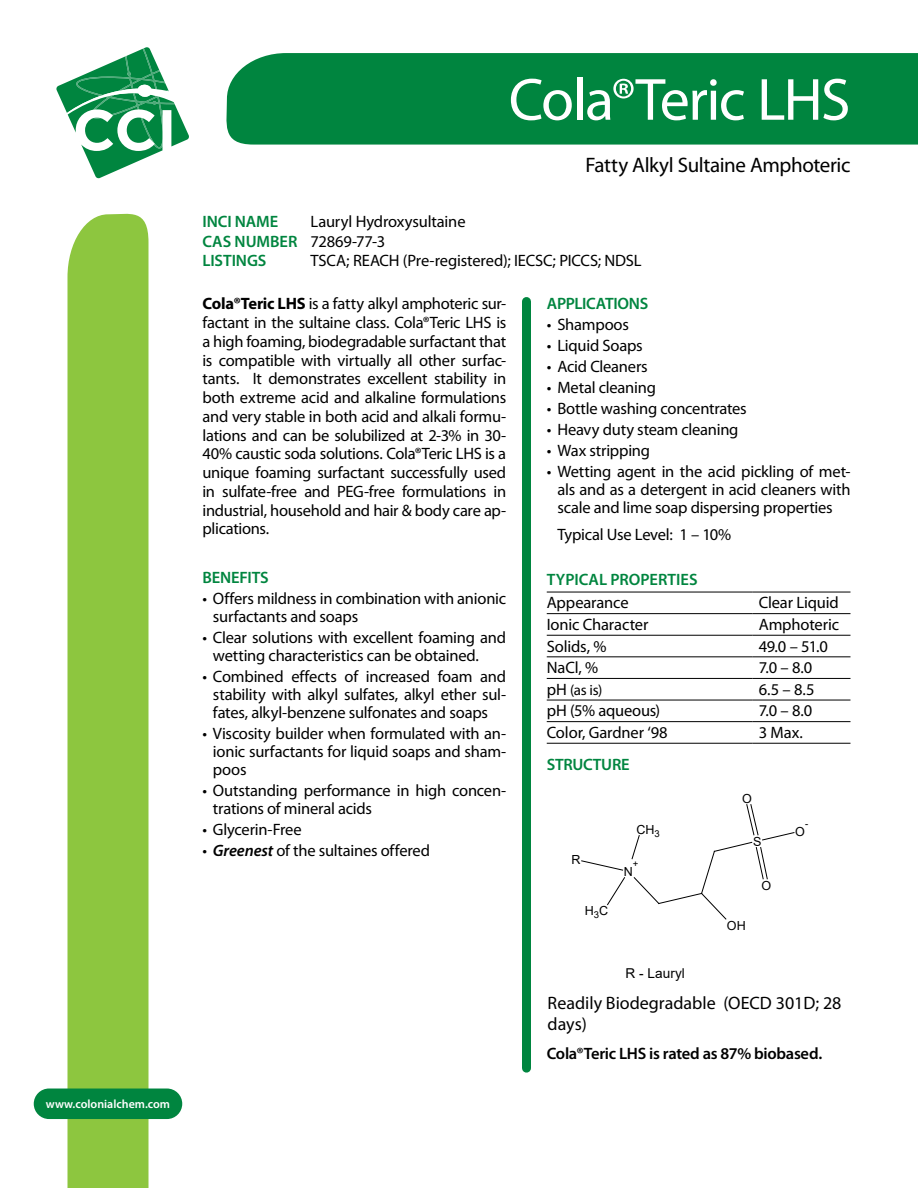
<style>
.page{position:relative;width:918px;height:1188px;background:#fff}
.page>*{position:absolute;margin:0;border:0;box-sizing:border-box;transform-origin:0 0}
.t1{font:60px "Myriad Pro";letter-spacing:-.03em;color:#fff}
.t2{font:21px "Myriad Pro";letter-spacing:-.02em;color:#000}
.t3{font:18px/21.6px "Myriad Pro";color:#000}
.t4{font:16.5px/18.8px "Myriad Pro";letter-spacing:-.015em;color:#000;text-align:justify}
.t5{font:600 16.5px "Myriad Pro";letter-spacing:-.01em;color:#00853f}
.t6{font:600 16.5px "Myriad Pro";letter-spacing:-.02em;color:#000}
.t7{font:15px "Myriad Pro";color:#000}
.t8{font:13.65px "Arial";letter-spacing:.005em;color:#000}
.t9{font:12.45px "Arial";color:#000}
.t10{font:600 12px "Myriad Pro";color:#fff}
.t11{font:9.45px "Arial";color:#000}
.s1{font-weight:600;color:#00853f}
.s2{font-weight:700}
.s3{font-weight:600;font-style:italic}
.s4{font-size:16.5px}
</style>
<div class="page">
<div style="left:226px;top:53px;width:692px;height:92px;background:#00853f"></div>
<svg style="left:56px;top:47px;width:133px;height:131px"></svg>
<div style="left:68px;top:213px;width:80px;height:975px;background:#8dc63f"></div>
<div style="left:34px;top:1089px;width:148px;height:30px;background:#00853f;border-radius:15px"></div>
<div style="left:522px;top:301px;width:9px;height:767px;background:#00853f"></div>
<hr style="left:753px;top:592px;width:97px;height:1px;background:#000">
<hr style="left:547px;top:635px;width:206px;height:1px;background:#000">
<hr style="left:753px;top:635px;width:97px;height:1px;background:#000">
<hr style="left:547px;top:592px;width:206px;height:1px;background:#000">
<hr style="left:547px;top:656px;width:206px;height:1px;background:#000">
<hr style="left:753px;top:656px;width:97px;height:1px;background:#000">
<hr style="left:547px;top:678px;width:206px;height:1px;background:#000">
<hr style="left:753px;top:678px;width:97px;height:1px;background:#000">
<hr style="left:547px;top:700px;width:206px;height:1px;background:#000">
<hr style="left:753px;top:700px;width:97px;height:1px;background:#000">
<hr style="left:547px;top:721px;width:206px;height:1px;background:#000">
<hr style="left:753px;top:721px;width:97px;height:1px;background:#000">
<hr style="left:547px;top:743px;width:206px;height:1px;background:#000">
<hr style="left:753px;top:743px;width:97px;height:1px;background:#000">
<hr style="left:547px;top:613px;width:206px;height:1px;background:#000">
<hr style="left:753px;top:613px;width:97px;height:1px;background:#000">
<svg style="left:581px;top:804px;width:214px;height:116px"></svg>
<p class="t10" style="left:46px;top:1097px;width:126px">www.colonialchem.com</p>
<h1 class="t1" style="left:509px;top:63px;width:343px">Cola®Teric LHS</h1>
<p class="t2" style="left:586px;top:152px;width:266px">Fatty Alkyl Sultaine Amphoteric</p>
<p class="t4" style="left:202px;top:212px;width:265px;line-height:19.5px;text-align:left;text-indent:108px">Lauryl Hydroxysultaine<br><span class="s1">CAS NUMBER</span> 72869-77-3<br><span class="s1">LISTINGS</span></p>
<p class="t5" style="left:202px;top:211px;width:77px">INCI NAME</p>
<p class="t4" style="left:310px;top:251px;width:333px">TSCA; REACH (Pre-registered); IECSC; PICCS; NDSL</p>
<p class="t4" style="left:202px;top:294px;width:305px"><span class="s2">Cola®Teric LHS</span> is a fatty alkyl amphoteric sur&shy;factant in the sultaine class. Cola®Teric LHS is a high foaming, biodegradable surfactant that is compatible with virtually all other surfac&shy;tants. It demonstrates excellent stability in both extreme acid and alkaline formulations and very stable in both acid and alkali formu&shy;lations and can be solubilized at 2-3% in 30- 40% caustic soda solutions. Cola®Teric LHS is a unique foaming surfactant successfully used in sulfate-free and PEG-free formulations in industrial, household and hair &amp; body care ap&shy;plications.</p>
<p class="t5" style="left:202px;top:567px;width:68px">BENEFITS</p>
<p class="t4" style="left:213px;top:589px;width:295px;line-height:18px;text-indent:-10px">• Offers mildness in combination with anionic surfactants and soaps</p>
<p class="t4" style="left:213px;top:628px;width:295px;line-height:18px;text-indent:-10px">• Clear solutions with excellent foaming and wetting characteristics can be obtained.</p>
<p class="t4" style="left:213px;top:667px;width:295px;line-height:18px;text-indent:-10px">• Combined effects of increased foam and stability with alkyl sulfates, alkyl ether sul&shy;fates, alkyl-benzene sulfonates and soaps</p>
<p class="t4" style="left:213px;top:724px;width:295px;line-height:18px;text-indent:-10px">• Viscosity builder when formulated with an&shy;ionic surfactants for liquid soaps and sham&shy;poos</p>
<p class="t4" style="left:213px;top:781px;width:295px;line-height:18px;text-indent:-10px">• Outstanding performance in high concen&shy;trations of mineral acids</p>
<p class="t4" style="left:202px;top:819px;width:101px">• Glycerin-Free</p>
<p class="t4" style="left:202px;top:840px;width:229px">• <span class="s3">Greenest</span> of the sultaines offered</p>
<p class="t5" style="left:547px;top:293px;width:103px">APPLICATIONS</p>
<p class="t4" style="left:547px;top:315px;width:83px">• Shampoos</p>
<p class="t4" style="left:547px;top:336px;width:97px">• Liquid Soaps</p>
<p class="t4" style="left:547px;top:357px;width:102px">• Acid Cleaners</p>
<p class="t4" style="left:547px;top:378px;width:110px">• Metal cleaning</p>
<p class="t4" style="left:547px;top:399px;width:201px">• Bottle washing concentrates</p>
<p class="t4" style="left:547px;top:420px;width:193px">• Heavy duty steam cleaning</p>
<p class="t4" style="left:547px;top:441px;width:105px">• Wax stripping</p>
<p class="t4" style="left:557px;top:463px;width:295px;line-height:18px;text-indent:-10px">• Wetting agent in the acid pickling of met&shy;als and as a detergent in acid cleaners with scale and lime soap dispersing properties</p>
<p class="t4" style="left:557px;top:525px;width:175px">Typical Use Level: 1 – 10%</p>
<p class="t5" style="left:547px;top:569px;width:152px">TYPICAL PROPERTIES</p>
<p class="t4" style="left:547px;top:593px;width:83px">Appearance</p>
<p class="t4" style="left:759px;top:593px;width:82px">Clear Liquid</p>
<p class="t4" style="left:547px;top:615px;width:103px">Ionic Character</p>
<p class="t4" style="left:759px;top:615px;width:82px">Amphoteric</p>
<p class="t4" style="left:547px;top:636px;width:61px">Solids, %</p>
<p class="t4" style="left:759px;top:636px;width:71px">49.0 – 51.0</p>
<p class="t4" style="left:547px;top:658px;width:53px">NaCl, %</p>
<p class="t4" style="left:759px;top:658px;width:55px">7.0 – 8.0</p>
<p class="t7" style="left:547px;top:681px;width:57px"><span class="s4">pH</span> (as is)</p>
<p class="t4" style="left:759px;top:680px;width:57px">6.5 – 8.5</p>
<p class="t4" style="left:547px;top:701px;width:115px">pH (5% aqueous)</p>
<p class="t4" style="left:759px;top:701px;width:55px">7.0 – 8.0</p>
<p class="t4" style="left:547px;top:723px;width:122px">Color, Gardner ‘98</p>
<p class="t4" style="left:759px;top:723px;width:46px">3 Max.</p>
<p class="t5" style="left:547px;top:754px;width:84px">STRUCTURE</p>
<p class="t9" style="left:636px;top:821px;width:25px">CH<sub>3</sub></p>
<p class="t9" style="left:571px;top:851px;width:11px">R</p>
<p class="t9" style="left:585px;top:903px;width:25px">H<sub>3</sub>C</p>
<p class="t11" style="left:633px;top:857px;width:7px">+</p>
<p class="t9" style="left:624px;top:863px;width:11px">N</p>
<p class="t8" style="left:626px;top:964px;width:61px">R - Lauryl</p>
<p class="t9" style="left:742px;top:790px;width:11px">O</p>
<p class="t9" style="left:753px;top:833px;width:10px">S</p>
<p class="t9" style="left:727px;top:917px;width:20px">OH</p>
<p class="t9" style="left:762px;top:877px;width:11px">O</p>
<p class="t11" style="left:805px;top:817px;width:5px">-</p>
<p class="t9" style="left:795px;top:823px;width:11px">O</p>
<p class="t3" style="left:548px;top:992px;width:295px">Readily Biodegradable (OECD 301D; 28 days)</p>
<p class="t6" style="left:547px;top:1043px;width:277px">Cola®Teric LHS is rated as 87% biobased.</p>
</div>
